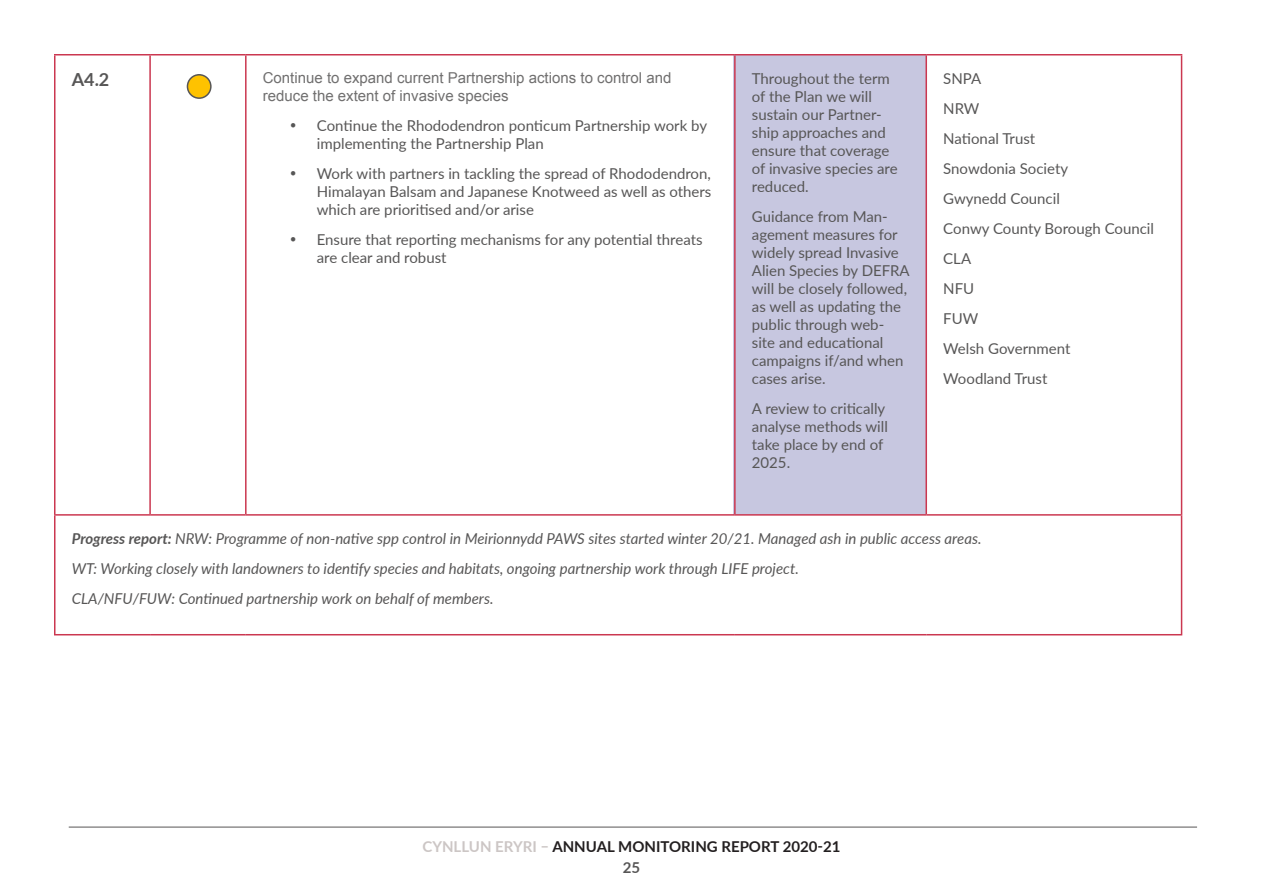
<style>
.page{position:relative;width:1263px;height:893px;background:#fff}
.page>*{position:absolute;margin:0;border:0;box-sizing:border-box;transform-origin:0 0}
.t1{font:700 18px "Lato";color:#575656}
.t2{font:15px/18px "Lato";color:#575656}
.t3{font:italic 15px/30px "Lato";color:#575656}
.t4{font:15px/18px "Arial";color:#706f6f}
.t5{font:700 15px/20.9px "Lato";color:#231f20;text-align:center}
.s1{font-weight:700}
.s2{color:#ccc6c5}
.s3{color:#575656}
</style>
<div class="page">
<div style="left:733px;top:54px;width:194px;height:460px;background:#c7c7e0"></div>
<hr style="left:69px;top:827px;width:1128px;height:1px;background:#575656">
<hr style="left:54px;top:54px;width:96px;height:2px;background:#cb3750">
<hr style="left:54px;top:56px;width:1px;height:458px;background:#cb3750">
<hr style="left:150px;top:54px;width:96px;height:2px;background:#cb3750">
<hr style="left:149px;top:56px;width:2px;height:458px;background:#cb3750">
<hr style="left:246px;top:54px;width:489px;height:2px;background:#cb3750">
<hr style="left:245px;top:56px;width:2px;height:458px;background:#cb3750">
<hr style="left:735px;top:54px;width:191px;height:2px;background:#cb3750">
<hr style="left:734px;top:56px;width:2px;height:458px;background:#cb3750">
<hr style="left:926px;top:54px;width:256px;height:2px;background:#cb3750">
<hr style="left:925px;top:56px;width:2px;height:458px;background:#cb3750">
<hr style="left:1181px;top:56px;width:1px;height:458px;background:#cb3750">
<hr style="left:54px;top:514px;width:96px;height:2px;background:#cb3750">
<hr style="left:54px;top:516px;width:1px;height:118px;background:#cb3750">
<hr style="left:150px;top:514px;width:96px;height:2px;background:#cb3750">
<hr style="left:246px;top:514px;width:489px;height:2px;background:#cb3750">
<hr style="left:735px;top:514px;width:191px;height:2px;background:#cb3750">
<hr style="left:926px;top:514px;width:256px;height:2px;background:#cb3750">
<hr style="left:1181px;top:516px;width:1px;height:118px;background:#cb3750">
<hr style="left:54px;top:634px;width:96px;height:1px;background:#cb3750">
<hr style="left:150px;top:634px;width:96px;height:1px;background:#cb3750">
<hr style="left:246px;top:634px;width:489px;height:1px;background:#cb3750">
<hr style="left:735px;top:634px;width:191px;height:1px;background:#cb3750">
<hr style="left:926px;top:634px;width:256px;height:1px;background:#cb3750">
<div style="left:187px;top:75px;width:24px;height:23px;background:#fec200;border-radius:50%"></div>
<div style="left:187px;top:74px;width:25px;height:25px;border:2px solid #575656;border-radius:50%"></div>
<p class="t1" style="left:72px;top:66px;width:39px">A4.2</p>
<p class="t4" style="left:263px;top:69px;width:410px">Continue to expand current Partnership actions to control and reduce the extent of invasive species</p>
<p class="t2" style="left:317px;top:116px;width:392px;text-indent:-27px">• Continue the Rhododendron ponticum Partnership work by implementing the Partnership Plan</p>
<p class="t2" style="left:317px;top:164px;width:396px;text-align:justify;text-indent:-27px">• Work with partners in tackling the spread of Rhododendron, Himalayan Balsam and Japanese Knotweed as well as others which are prioritised and/or arise</p>
<p class="t2" style="left:317px;top:230px;width:387px;text-indent:-27px">• Ensure that reporting mechanisms for any potential threats are clear and robust</p>
<p class="t2" style="left:752px;top:69px;width:147px">Throughout the term of the Plan we will sustain our Partner&shy;ship approaches and ensure that coverage of invasive species are reduced.</p>
<p class="t2" style="left:752px;top:207px;width:159px">Guidance from Man&shy;agement measures for widely spread Invasive<br>Alien Species by DEFRA will be closely followed, as well as updating the public through web&shy;site and educational campaigns if/and when cases arise.</p>
<p class="t2" style="left:752px;top:399px;width:138px">A review to critically analyse methods will take place by end of<br>2025.</p>
<p class="t2" style="left:943px;top:63px;width:212px;line-height:30px">SNPA<br>NRW<br>National Trust<br>Snowdonia Society<br>Gwynedd Council<br>Conwy County Borough Council<br>CLA<br>NFU<br>FUW<br>Welsh Government<br>Woodland Trust</p>
<p class="t3" style="left:72px;top:523px;width:911px"><span class="s1">Progress report:</span> NRW: Programme of non-native spp control in Meirionnydd PAWS sites started winter 20/21. Managed ash in public access areas.<br>WT: Working closely with landowners to identify species and habitats, ongoing partnership work through LIFE project.<br>CLA/NFU/FUW: Continued partnership work on behalf of members.</p>
<p class="t5" style="left:422px;top:835px;width:419px"><span class="s2">CYNLLUN ERYRI –</span> ANNUAL MONITORING REPORT 2020-21<br><span class="s3">25</span></p>
</div>
